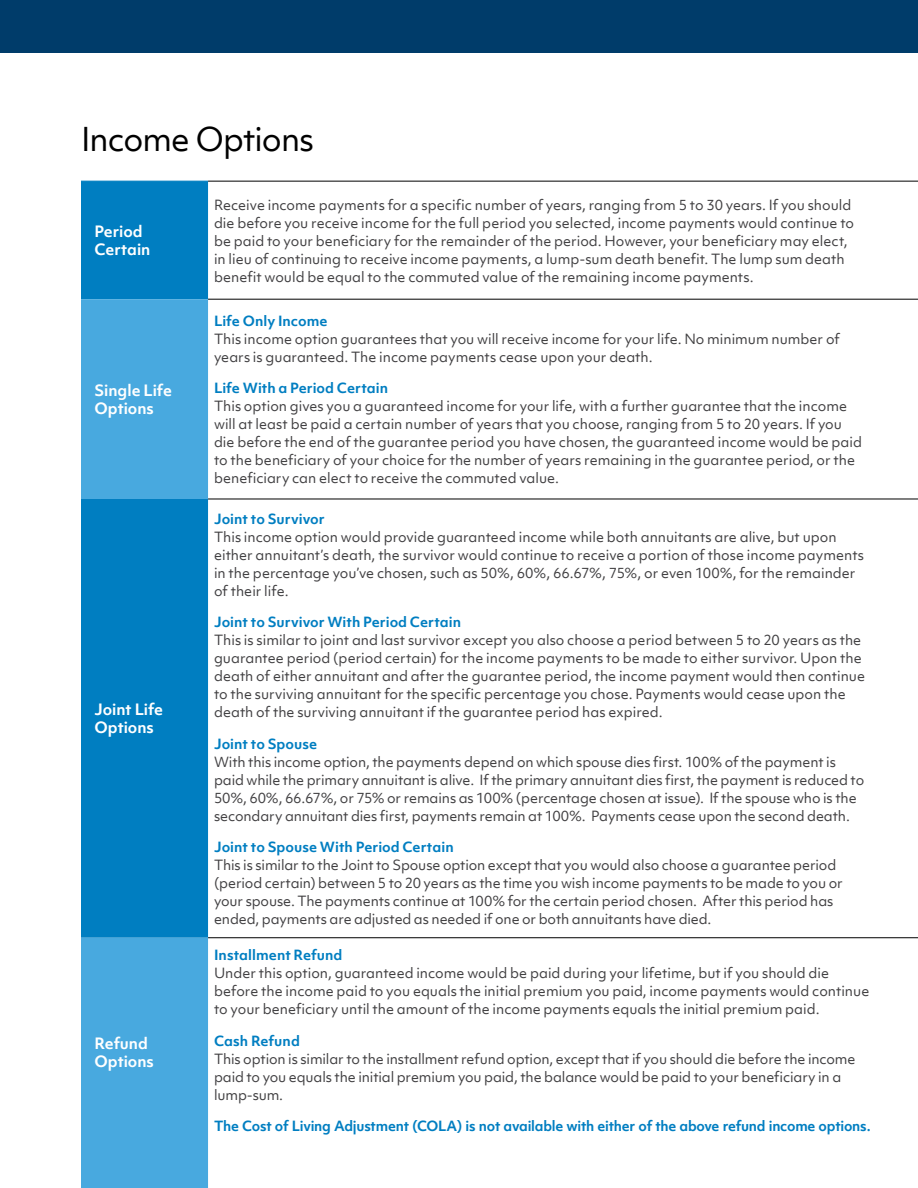
<style>
.page{position:relative;width:918px;height:1188px;background:#fff}
.page>*{position:absolute;margin:0;border:0;box-sizing:border-box;transform-origin:0 0}
.t1{font:31.5px "Objektiv Mk 1";letter-spacing:-.025em;color:#000}
.t2{font:700 15px/18px "Objektiv Mk 1";color:#fff}
.t3{font:13.5px/18px "Objektiv Mk 1";color:#414042}
.t4{font:700 13.5px "Objektiv Mk 1";letter-spacing:-.005em;color:#007ec1}
</style>
<div class="page">
<div style="left:81px;top:182px;width:127px;height:117px;background:#007ec1"></div>
<svg style="left:81px;top:299px;width:127px;height:889px;background:#2493d0"></svg>
<hr style="left:208px;top:181px;width:710px;height:1px;background:#000">
<hr style="left:208px;top:299px;width:710px;height:1px;background:#000">
<hr style="left:208px;top:499px;width:710px;height:1px;background:#000">
<hr style="left:208px;top:937px;width:710px;height:1px;background:#000">
<hr style="left:81px;top:181px;width:127px;height:1px;background:#007ec1">
<div style="left:0;top:0;width:918px;height:52px;background:#003c6a"></div>
<h1 class="t1" style="left:81px;top:117px;width:235px">Income Options</h1>
<p class="t2" style="left:94px;top:222px;width:57px">Period<br>Certain</p>
<p class="t2" style="left:94px;top:381px;width:79px">Single Life<br>Options</p>
<p class="t2" style="left:94px;top:700px;width:70px">Joint Life<br>Options</p>
<p class="t2" style="left:94px;top:1034px;width:61px">Refund<br>Options</p>
<p class="t3" style="left:214px;top:195px;width:642px">Receive income payments for a specific number of years, ranging from 5 to 30 years. If you should die before you receive income for the full period you selected, income payments would continue to be paid to your beneficiary for the remainder of the period. However, your beneficiary may elect, in lieu of continuing to receive income payments, a lump-sum death benefit. The lump sum death benefit would be equal to the commuted value of the remaining income payments.</p>
<p class="t4" style="left:214px;top:311px;width:115px">Life Only Income</p>
<p class="t3" style="left:214px;top:330px;width:627px">This income option guarantees that you will receive income for your life. No minimum number of years is guaranteed. The income payments cease upon your death.</p>
<p class="t4" style="left:214px;top:379px;width:176px">Life With a Period Certain</p>
<p class="t3" style="left:214px;top:397px;width:650px">This option gives you a guaranteed income for your life, with a further guarantee that the income will at least be paid a certain number of years that you choose, ranging from 5 to 20 years. If you die before the end of the guarantee period you have chosen, the guaranteed income would be paid to the beneficiary of your choice for the number of years remaining in the guarantee period, or the beneficiary can elect to receive the commuted value.</p>
<p class="t4" style="left:214px;top:509px;width:112px">Joint to Survivor</p>
<p class="t3" style="left:214px;top:527px;width:652px">This income option would provide guaranteed income while both annuitants are alive, but upon either annuitant’s death, the survivor would continue to receive a portion of those income payments in the percentage you’ve chosen, such as 50%, 60%, 66.67%, 75%, or even 100%, for the remainder of their life.</p>
<p class="t4" style="left:214px;top:612px;width:249px">Joint to Survivor With Period Certain</p>
<p class="t3" style="left:214px;top:631px;width:653px">This is similar to joint and last survivor except you also choose a period between 5 to 20 years as the guarantee period (period certain) for the income payments to be made to either survivor. Upon the death of either annuitant and after the guarantee period, the income payment would then continue to the surviving annuitant for the specific percentage you chose. Payments would cease upon the death of the surviving annuitant if the guarantee period has expired.</p>
<p class="t4" style="left:214px;top:734px;width:105px">Joint to Spouse</p>
<p class="t3" style="left:214px;top:752px;width:652px">With this income option, the payments depend on which spouse dies first. 100% of the payment is paid while the primary annuitant is alive. If the primary annuitant dies first, the payment is reduced to 50%, 60%, 66.67%, or 75% or remains as 100% (percentage chosen at issue). If the spouse who is the secondary annuitant dies first, payments remain at 100%. Payments cease upon the second death.</p>
<p class="t4" style="left:214px;top:837px;width:241px">Joint to Spouse With Period Certain</p>
<p class="t3" style="left:214px;top:856px;width:630px">This is similar to the Joint to Spouse option except that you would also choose a guarantee period (period certain) between 5 to 20 years as the time you wish income payments to be made to you or your spouse. The payments continue at 100% for the certain period chosen. After this period has ended, payments are adjusted as needed if one or both annuitants have died.</p>
<p class="t4" style="left:214px;top:946px;width:130px">Installment Refund</p>
<p class="t3" style="left:214px;top:964px;width:657px">Under this option, guaranteed income would be paid during your lifetime, but if you should die before the income paid to you equals the initial premium you paid, income payments would continue to your beneficiary until the amount of the income payments equals the initial premium paid.</p>
<p class="t4" style="left:214px;top:1031px;width:87px">Cash Refund</p>
<p class="t3" style="left:214px;top:1050px;width:643px">This option is similar to the installment refund option, except that if you should die before the income paid to you equals the initial premium you paid, the balance would be paid to your beneficiary in a lump-sum.</p>
<p class="t4" style="left:214px;top:1117px;width:658px">The Cost of Living Adjustment (COLA) is not available with either of the above refund income options.</p>
</div>
